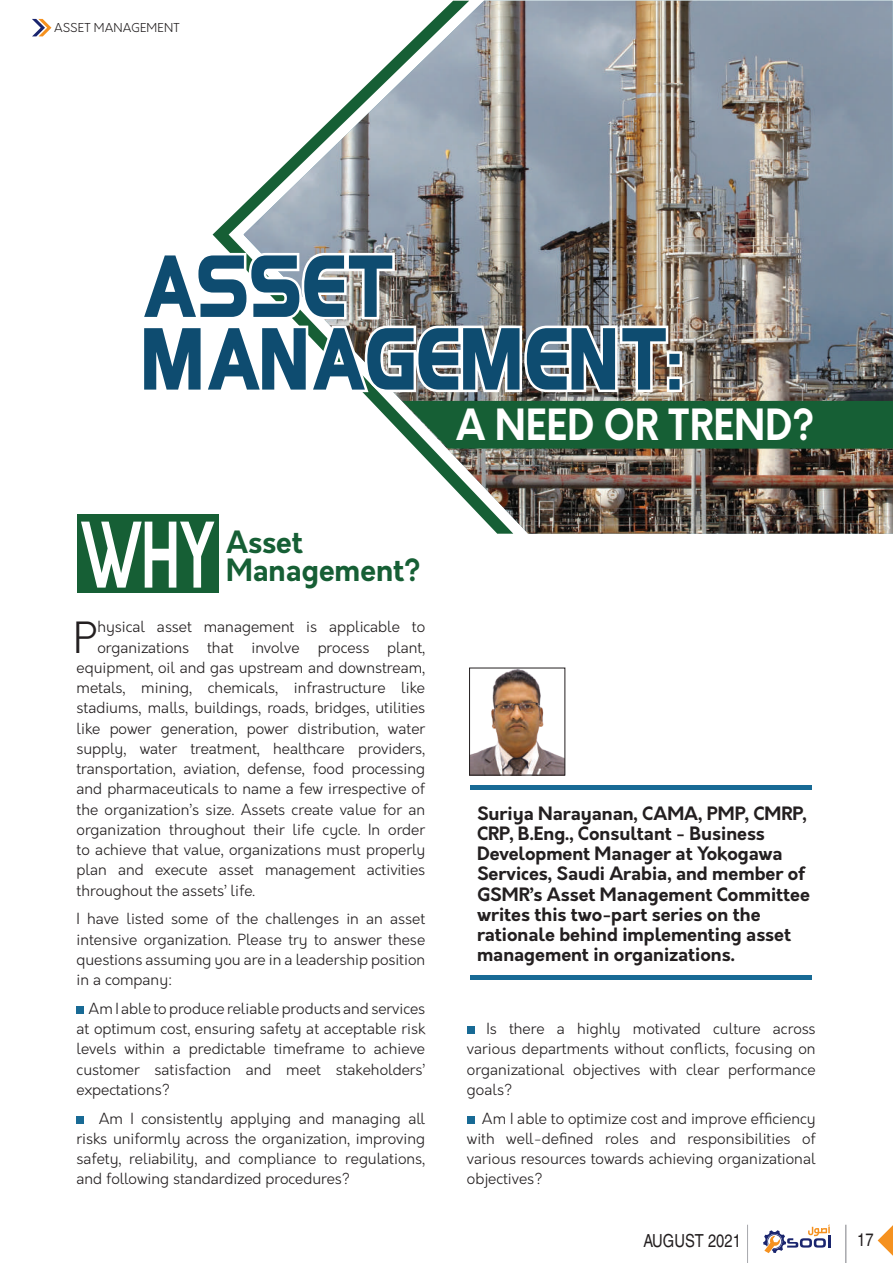
<style>
.page{position:relative;width:893px;height:1263px;background:#fff}
.page>*{position:absolute;margin:0;border:0;box-sizing:border-box;transform-origin:0 0}
.t1{font:700 42px "Orkney";letter-spacing:.01em;color:#fff;scale:.9 1}
.t2{font:300 42px "Orkney";color:#231f20}
.t3{font:700 30px/28px "Orkney";color:#165f35;scale:.95 1}
.t4{font:700 18px/20.2px "Orkney";color:#231f20}
.t5{font:condensed 18px "Helvetica CE";color:#231f20}
.t6{font:300 15px/20.2px "Orkney";color:#231f20;text-align:justify}
.t7{font:300 12px "Orkney";letter-spacing:.01em;color:#231f20}
</style>
<div class="page">
<svg style="left:763px;top:1225px;width:67px;height:28px"></svg>
<hr style="left:845px;top:1225px;width:1px;height:38px;background:#a8a9ad">
<hr style="left:747px;top:1225px;width:1px;height:38px;background:#a8a9ad">
<svg style="left:878px;top:1225px;width:15px;height:31px"></svg>
<img style="left:862px;top:1px;width:31px;height:533px">
<img style="left:226px;top:1px;width:636px;height:533px">
<div style="left:402px;top:401px;width:491px;height:48px;background:#165f35"></div>
<div style="left:77px;top:514px;width:142px;height:79px;background:#165f35"></div>
<div style="left:77px;top:1006px;width:7px;height:8px;background:#186a95"></div>
<div style="left:77px;top:1116px;width:7px;height:7px;background:#186a95"></div>
<svg style="left:32px;top:19px;width:19px;height:17px"></svg>
<div style="left:467px;top:1027px;width:7px;height:7px;background:#186a95"></div>
<div style="left:467px;top:1116px;width:7px;height:7px;background:#186a95"></div>
<svg style="left:226px;top:294px;width:459px;height:136px"></svg>
<img style="left:144px;top:221px;width:536px;height:169px">
<svg style="left:81px;top:522px;width:133px;height:66px"></svg>
<div style="left:470px;top:975px;width:341px;height:5px;background:#186a95"></div>
<div style="left:470px;top:784px;width:341px;height:5px;background:#186a95"></div>
<img style="left:471px;top:670px;width:92px;height:103px">
<div style="left:469px;top:668px;width:96px;height:107px;border:1px solid #231f20"></div>
<p class="t7" style="left:54px;top:20px;width:127px">ASSET MANAGEMENT</p>
<h1 class="t1" style="left:456px;top:396px;width:399px">A NEED OR TREND?</h1>
<h2 class="t3" style="left:226px;top:529px;width:206px">Asset<br>Management?</h2>
<h1 class="t2" style="left:73px;top:610px;width:26px">P</h1>
<p class="t6" style="left:97px;top:617px;width:329px">hysical asset management is applicable to</p>
<p class="t6" style="left:97px;top:637px;width:329px">organizations that involve process plant,</p>
<p class="t6" style="left:77px;top:657px;width:350px">equipment, oil and gas upstream and downstream,</p>
<p class="t6" style="left:77px;top:678px;width:350px">metals, mining, chemicals, infrastructure like</p>
<p class="t6" style="left:77px;top:698px;width:350px">stadiums, malls, buildings, roads, bridges, utilities</p>
<p class="t6" style="left:77px;top:718px;width:350px">like power generation, power distribution, water</p>
<p class="t6" style="left:77px;top:738px;width:350px">supply, water treatment, healthcare providers,</p>
<p class="t6" style="left:77px;top:759px;width:350px">transportation, aviation, defense, food processing</p>
<p class="t6" style="left:77px;top:779px;width:350px">and pharmaceuticals to name a few irrespective of</p>
<p class="t6" style="left:77px;top:799px;width:350px">the organization’s size. Assets create value for an</p>
<p class="t6" style="left:77px;top:819px;width:350px">organization throughout their life cycle. In order</p>
<p class="t6" style="left:77px;top:840px;width:350px">to achieve that value, organizations must properly</p>
<p class="t6" style="left:77px;top:860px;width:350px">plan and execute asset management activities</p>
<p class="t6" style="left:77px;top:880px;width:180px">throughout the assets’ life.</p>
<p class="t6" style="left:77px;top:909px;width:350px">I have listed some of the challenges in an asset intensive organization. Please try to answer these questions assuming you are in a leadership position in a company:</p>
<p class="t6" style="left:77px;top:998px;width:350px;text-indent:12px">Am I able to produce reliable products and services at optimum cost, ensuring safety at acceptable risk levels within a predictable timeframe to achieve customer satisfaction and meet stakeholders’ expectations?</p>
<p class="t6" style="left:77px;top:1108px;width:350px;text-indent:22px">Am I consistently applying and managing all risks uniformly across the organization, improving safety, reliability, and compliance to regulations, and following standardized procedures?</p>
<p class="t4" style="left:477px;top:803px;width:334px">Suriya Narayanan, CAMA, PMP, CMRP, CRP, B.Eng., Consultant - Business Development Manager at Yokogawa Services, Saudi Arabia, and member of GSMR’s Asset Management Committee writes this two-part series on the rationale behind implementing asset management in organizations.</p>
<p class="t6" style="left:467px;top:1019px;width:350px;text-indent:19px">Is there a highly motivated culture across various departments without conflicts, focusing on organizational objectives with clear performance goals?</p>
<p class="t6" style="left:467px;top:1108px;width:350px;text-indent:15px">Am I able to optimize cost and improve efficiency with well-defined roles and responsibilities of various resources towards achieving organizational objectives?</p>
<p class="t5" style="left:643px;top:1230px;width:99px">AUGUST 2021</p>
<p class="t5" style="left:857px;top:1229px;width:18px">17</p>
</div>
